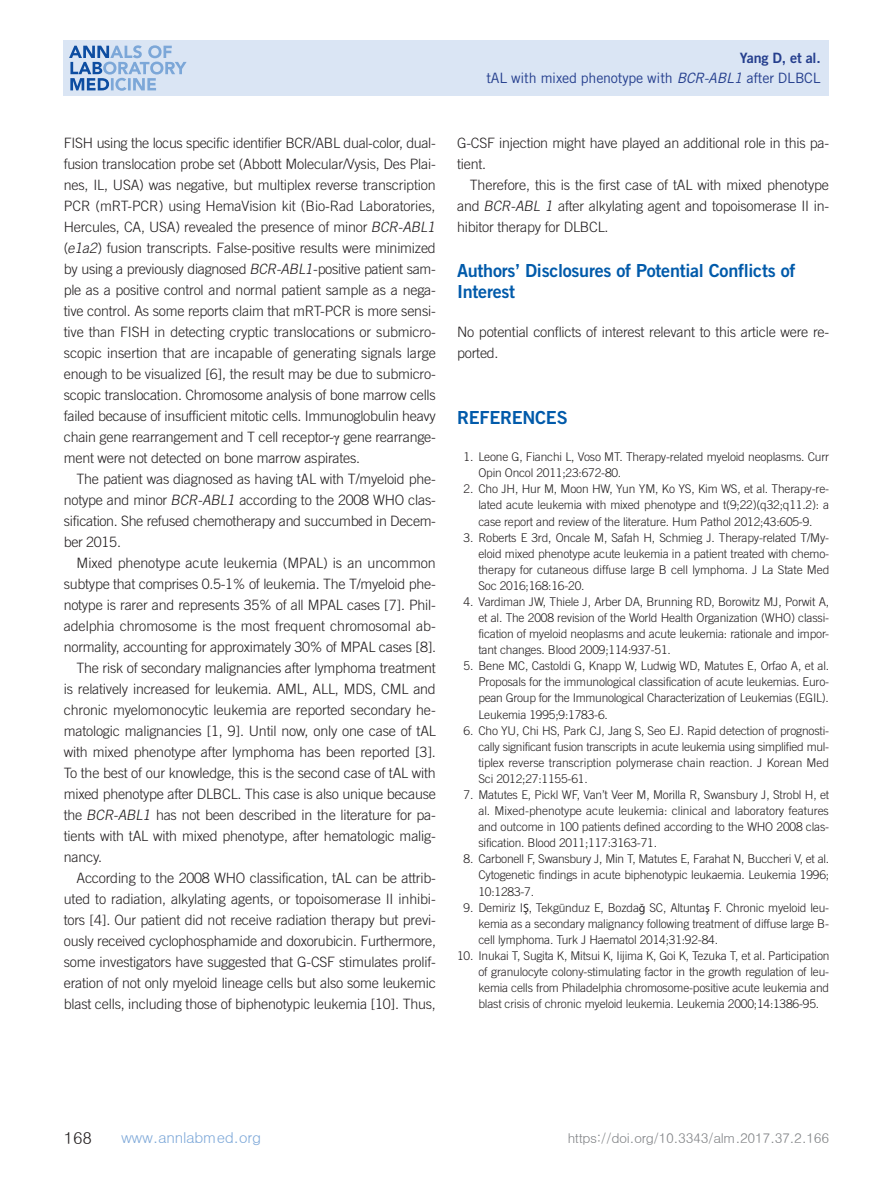
<style>
.page{position:relative;width:893px;height:1191px;background:#fff}
.page>*{position:absolute;margin:0;border:0;box-sizing:border-box;transform-origin:0 0}
.본문대제목{font:18px/21px "Trade Gothic LT Std Bd 2";letter-spacing:-.015em;color:#015aaa}
.URL{font:16.5px "Dotum";color:#231f20}
.URL-2{font:15px "Dotum";letter-spacing:-.02em;color:#7ca7d8}
.본문{font:300 14.25px/21px "Trade Gothic LT Std";letter-spacing:-.015em;color:#231f20;text-align:justify}
.하시라제목{font:14.25px "Trade Gothic LT Std";letter-spacing:-.015em;color:#253f8e}
.하시라이름{font:14.25px "Trade Gothic LT Std Bd 2";letter-spacing:-.015em;color:#253f8e}
.t1{font:13.5px "Dotum";letter-spacing:-.03em;color:#808285}
.참고문헌_1{font:300 12px/16px "Trade Gothic LT Std";letter-spacing:-.015em;color:#231f20;text-align:justify}
.참고문헌_2{font:300 12px/16px "Trade Gothic LT Std";letter-spacing:-.015em;color:#231f20;text-align:justify}
.s1{font-style:italic}
.s2{font-family:"Times New Roman";font-weight:400}
.s3{font-family:"Myriad Pro";font-weight:400}
</style>
<div class="page">
<div style="left:64px;top:40px;width:765px;height:56px;background:#dae5f4"></div>
<svg style="left:69px;top:45px;width:118px;height:46px"></svg>
<p class="본문" style="left:64px;top:132px;width:376px;text-align:left">FISH using the locus specific identifier BCR/ABL dual-color, dual&shy;fusion translocation probe set (Abbott Molecular/Vysis, Des Plai&shy;nes, IL, USA) was negative, but multiplex reverse transcription PCR (mRT-PCR) using HemaVision kit (Bio-Rad Laboratories, Hercules, CA, USA) revealed the presence of minor <span class="s1">BCR-ABL1 </span>(<span class="s1">e1a2</span>) fusion transcripts. False-positive results were minimized by using a previously diagnosed <span class="s1">BCR-ABL1</span>-positive patient sam&shy;ple as a positive control and normal patient sample as a nega&shy;tive control. As some reports claim that mRT-PCR is more sensi&shy;tive than FISH in detecting cryptic translocations or submicro&shy;scopic insertion that are incapable of generating signals large enough to be visualized [6], the result may be due to submicro&shy;scopic translocation. Chromosome analysis of bone marrow cells failed because of insufficient mitotic cells. Immunoglobulin heavy chain gene rearrangement and T cell receptor-<span class="s2">γ</span> gene rearrange&shy;ment were not detected on bone marrow aspirates.</p>
<p class="본문" style="left:64px;top:468px;width:374px;text-indent:13px">The patient was diagnosed as having tAL with T/myeloid phe&shy;notype and minor <span class="s1">BCR-ABL1</span> according to the 2008 WHO clas&shy;sification. She refused chemotherapy and succumbed in Decem&shy;ber 2015.</p>
<p class="본문" style="left:64px;top:552px;width:374px;text-indent:13px">Mixed phenotype acute leukemia (MPAL) is an uncommon subtype that comprises 0.5-1% of leukemia. The T/myeloid phe&shy;notype is rarer and represents 35% of all MPAL cases [7]. Phil&shy;adelphia chromosome is the most frequent chromosomal ab&shy;normality, accounting for approximately 30% of MPAL cases [8].</p>
<p class="본문" style="left:64px;top:657px;width:374px;text-indent:13px">The risk of secondary malignancies after lymphoma treatment is relatively increased for leukemia. AML, ALL, MDS, CML and chronic myelomonocytic leukemia are reported secondary he&shy;matologic malignancies [1, 9]. Until now, only one case of tAL with mixed phenotype after lymphoma has been reported [3].<br>To the best of our knowledge, this is the second case of tAL with mixed phenotype after DLBCL. This case is also unique because the <span class="s1">BCR-ABL1</span> has not been described in the literature for pa&shy;tients with tAL with mixed phenotype, after hematologic malig&shy;nancy.</p>
<p class="본문" style="left:64px;top:867px;width:374px;text-indent:13px">According to the 2008 WHO classification, tAL can be attrib&shy;uted to radiation, alkylating agents, or topoisomerase II inhibi&shy;tors [4]. Our patient did not receive radiation therapy but previ&shy;ously received cyclophosphamide and doxorubicin. Furthermore, some investigators have suggested that G-CSF stimulates prolif&shy;eration of not only myeloid lineage cells but also some leukemic blast cells, including those of biphenotypic leukemia [10]. Thus,</p>
<p class="하시라이름" style="left:740px;top:49px;width:82px">Yang D, et al.</p>
<p class="하시라제목" style="left:486px;top:69px;width:336px">tAL with mixed phenotype with <span class="s1">BCR-ABL1</span> after DLBCL</p>
<p class="본문" style="left:457px;top:132px;width:374px">G-CSF injection might have played an additional role in this pa&shy;tient.</p>
<p class="본문" style="left:457px;top:174px;width:374px;text-indent:13px">Therefore, this is the first case of tAL with mixed phenotype and <span class="s1">BCR-ABL 1</span> after alkylating agent and topoisomerase II in&shy;hibitor therapy for DLBCL.</p>
<p class="본문대제목" style="left:457px;top:260px;width:340px">Authors’ Disclosures of Potential Conflicts of<br>Interest</p>
<p class="본문" style="left:457px;top:321px;width:374px">No potential conflicts of interest relevant to this article were re&shy;ported.</p>
<p class="본문대제목" style="left:457px;top:407px;width:112px">REFERENCES</p>
<p class="참고문헌_1" style="left:478px;top:449px;width:352px;text-indent:-15px">1. Leone G, Fianchi L, Voso MT. Therapy-related myeloid neoplasms. Curr<br>Opin Oncol 2011;23:672-80.</p>
<p class="참고문헌_1" style="left:478px;top:481px;width:352px;text-indent:-15px">2. Cho JH, Hur M, Moon HW, Yun YM, Ko YS, Kim WS, et al. Therapy-re&shy;lated acute leukemia with mixed phenotype and t(9;22)(q32;q11.2): a case report and review of the literature. Hum Pathol 2012;43:605-9.</p>
<p class="참고문헌_1" style="left:478px;top:529px;width:352px;text-indent:-15px">3. Roberts E 3rd, Oncale M, Safah H, Schmieg J. Therapy-related T/My&shy;eloid mixed phenotype acute leukemia in a patient treated with chemo&shy;therapy for cutaneous diffuse large B cell lymphoma. J La State Med Soc 2016;168:16-20.</p>
<p class="참고문헌_1" style="left:478px;top:593px;width:352px;text-indent:-15px">4. Vardiman JW, Thiele J, Arber DA, Brunning RD, Borowitz MJ, Porwit A, et al. The 2008 revision of the World Health Organization (WHO) classi&shy;fication of myeloid neoplasms and acute leukemia: rationale and impor&shy;tant changes. Blood 2009;114:937-51.</p>
<p class="참고문헌_1" style="left:478px;top:658px;width:352px;text-indent:-15px">5. Bene MC, Castoldi G, Knapp W, Ludwig WD, Matutes E, Orfao A, et al.<br>Proposals for the immunological classification of acute leukemias. Euro&shy;pean Group for the Immunological Characterization of Leukemias (EGIL).<br>Leukemia 1995;9:1783-6.</p>
<p class="참고문헌_1" style="left:478px;top:722px;width:352px;text-indent:-15px">6. Cho YU, Chi HS, Park CJ, Jang S, Seo EJ. Rapid detection of prognosti&shy;cally significant fusion transcripts in acute leukemia using simplified mul&shy;tiplex reverse transcription polymerase chain reaction. J Korean Med Sci 2012;27:1155-61.</p>
<p class="참고문헌_1" style="left:478px;top:786px;width:352px;text-indent:-15px">7. Matutes E, Pickl WF, Van’t Veer M, Morilla R, Swansbury J, Strobl H, et al. Mixed-phenotype acute leukemia: clinical and laboratory features and outcome in 100 patients defined according to the WHO 2008 clas&shy;sification. Blood 2011;117:3163-71.</p>
<p class="참고문헌_1" style="left:478px;top:851px;width:352px;text-indent:-15px">8. Carbonell F, Swansbury J, Min T, Matutes E, Farahat N, Buccheri V, et al.<br>Cytogenetic findings in acute biphenotypic leukaemia. Leukemia 1996; 10:1283-7.</p>
<p class="참고문헌_1" style="left:478px;top:899px;width:352px;text-indent:-15px">9. Demiriz I<span class="s3">Ş</span>, Tekgünduz E, Bozda<span class="s3">ğ</span> SC, Altunta<span class="s3">ş</span> F. Chronic myeloid leu&shy;kemia as a secondary malignancy following treatment of diffuse large B&shy;cell lymphoma. Turk J Haematol 2014;31:92-84.</p>
<p class="참고문헌_2" style="left:478px;top:947px;width:353px;text-indent:-21px">10. Inukai T, Sugita K, Mitsui K, Iijima K, Goi K, Tezuka T, et al. Participation of granulocyte colony-stimulating factor in the growth regulation of leu&shy;kemia cells from Philadelphia chromosome-positive acute leukemia and blast crisis of chronic myeloid leukemia. Leukemia 2000;14:1386-95.</p>
<p class="URL" style="left:64px;top:1129px;width:30px">168</p>
<p class="URL-2" style="left:121px;top:1130px;width:142px">www.annlabmed.org</p>
<p class="t1" style="left:568px;top:1131px;width:263px">https://doi.org/10.3343/alm.2017.37.2.166</p>
</div>
